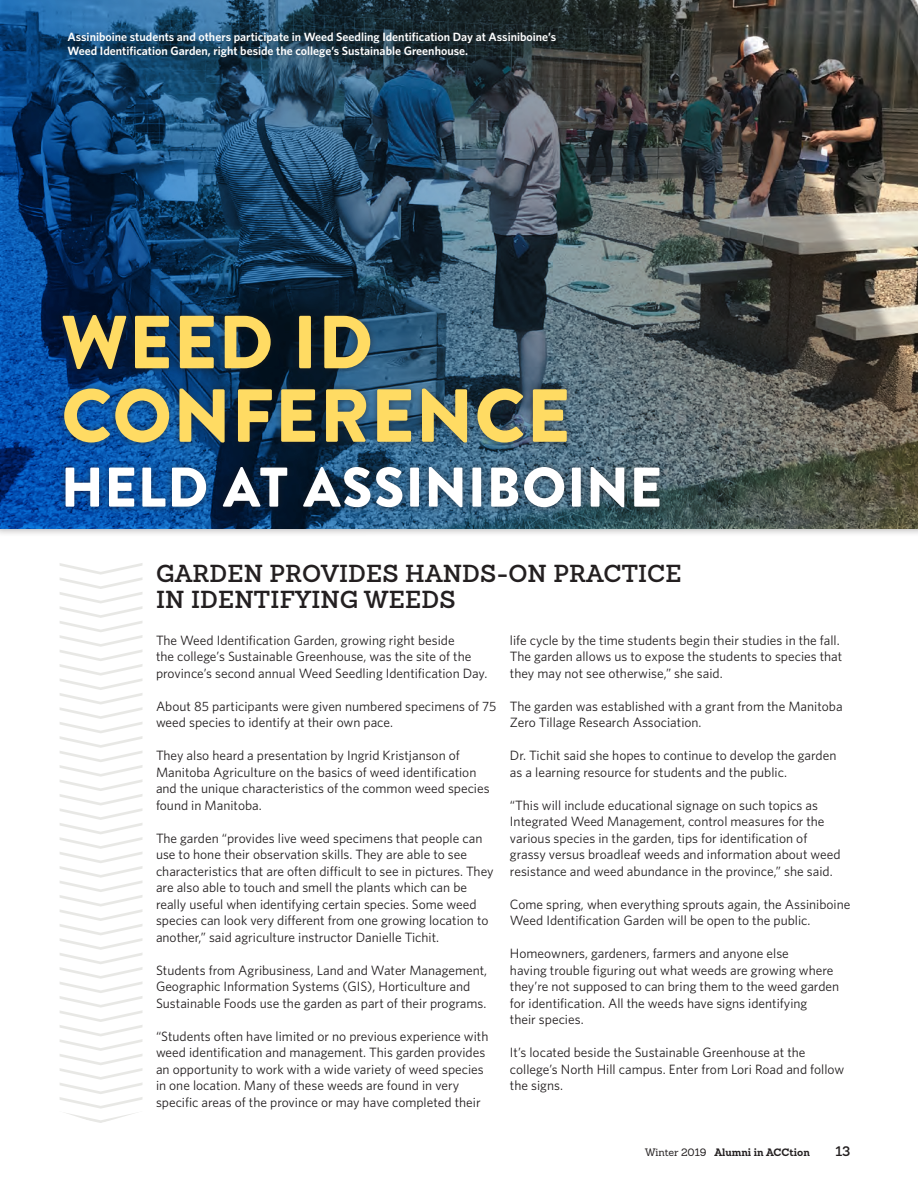
<style>
.page{position:relative;width:918px;height:1188px;background:#fff}
.page>*{position:absolute;margin:0;border:0;box-sizing:border-box;transform-origin:0 0}
.t1{font:900 75px/73.5px "Brandon Text";letter-spacing:.02em;color:#ffdb63}
.t2{font:900 55.8px "Brandon Text";letter-spacing:.02em;color:#fff}
.t3{font:600 24px/25.5px "Sanchez";letter-spacing:.01em;color:#231f20}
.t4{font:13.5px/16.5px "Whitney";color:#231f20}
.t5{font:600 13.5px "Sanchez";color:#231f20}
.t6{font:600 12px/13.5px "Whitney";color:#fff}
.t7{font:700 10.5px "Sanchez";color:#231f20}
.s1{font-weight:400}
</style>
<div class="page">
<img style="left:754px;top:0;width:164px;height:529px">
<img style="left:501px;top:0;width:253px;height:529px">
<img style="left:0;top:0;width:501px;height:529px">
<div style="left:55px;top:309px;width:612px;height:206px;background:#231f20;opacity:.6"></div>
<svg style="left:60px;top:563px;width:82px;height:560px"></svg>
<div style="left:60px;top:25px;width:503px;height:40px;background:#231f20;opacity:.4"></div>
<p class="t6" style="left:68px;top:30px;width:490px">Assiniboine students and others participate in Weed Seedling Identification Day at Assiniboine’s<br>Weed Identification Garden, right beside the college’s Sustainable Greenhouse.</p>
<h1 class="t1" style="left:61px;top:304px;width:511px">WEED ID<br>CONFERENCE</h1>
<h2 class="t2" style="left:61px;top:448px;width:602px">HELD AT ASSINIBOINE</h2>
<h3 class="t3" style="left:156px;top:561px;width:527px">GARDEN PROVIDES HANDS-ON PRACTICE<br>IN IDENTIFYING WEEDS</h3>
<p class="t4" style="left:156px;top:632px;width:333px">The Weed Identification Garden, growing right beside<br>the college’s Sustainable Greenhouse, was the site of the province’s second annual Weed Seedling Identification Day.</p>
<p class="t4" style="left:156px;top:698px;width:342px">About 85 participants were given numbered specimens of 75 weed species to identify at their own pace.</p>
<p class="t4" style="left:156px;top:747px;width:335px">They also heard a presentation by Ingrid Kristjanson of Manitoba Agriculture on the basics of weed identification and the unique characteristics of the common weed species found in Manitoba.</p>
<p class="t4" style="left:156px;top:830px;width:339px">The garden “provides live weed specimens that people can use to hone their observation skills. They are able to see characteristics that are often difficult to see in pictures. They are also able to touch and smell the plants which can be really useful when identifying certain species. Some weed species can look very different from one growing location to another,” said agriculture instructor Danielle Tichit.</p>
<p class="t4" style="left:156px;top:962px;width:333px">Students from Agribusiness, Land and Water Management,<br>Geographic Information Systems (GIS), Horticulture and<br>Sustainable Foods use the garden as part of their programs.</p>
<p class="t4" style="left:156px;top:1028px;width:334px">“Students often have limited or no previous experience with weed identification and management. This garden provides an opportunity to work with a wide variety of weed species in one location. Many of these weeds are found in very specific areas of the province or may have completed their</p>
<p class="t4" style="left:510px;top:632px;width:334px">life cycle by the time students begin their studies in the fall.<br>The garden allows us to expose the students to species that they may not see otherwise,” she said.</p>
<p class="t4" style="left:510px;top:698px;width:334px">The garden was established with a grant from the Manitoba<br>Zero Tillage Research Association.</p>
<p class="t4" style="left:510px;top:747px;width:328px">Dr. Tichit said she hopes to continue to develop the garden as a learning resource for students and the public.</p>
<p class="t4" style="left:510px;top:797px;width:332px">“This will include educational signage on such topics as Integrated Weed Management, control measures for the various species in the garden, tips for identification of grassy versus broadleaf weeds and information about weed resistance and weed abundance in the province,” she said.</p>
<p class="t4" style="left:510px;top:896px;width:342px">Come spring, when everything sprouts again, the Assiniboine<br>Weed Identification Garden will be open to the public.</p>
<p class="t4" style="left:510px;top:945px;width:331px">Homeowners, gardeners, farmers and anyone else<br>having trouble figuring out what weeds are growing where they’re not supposed to can bring them to the weed garden for identification. All the weeds have signs identifying<br>their species.</p>
<p class="t4" style="left:510px;top:1044px;width:336px">It’s located beside the Sustainable Greenhouse at the college’s North Hill campus. Enter from Lori Road and follow the signs.</p>
<p class="t7" style="left:645px;top:1145px;width:166px"><span class="s1">Winter 2019</span> Alumni in ACCtion</p>
<p class="t5" style="left:835px;top:1142px;width:17px">13</p>
</div>
